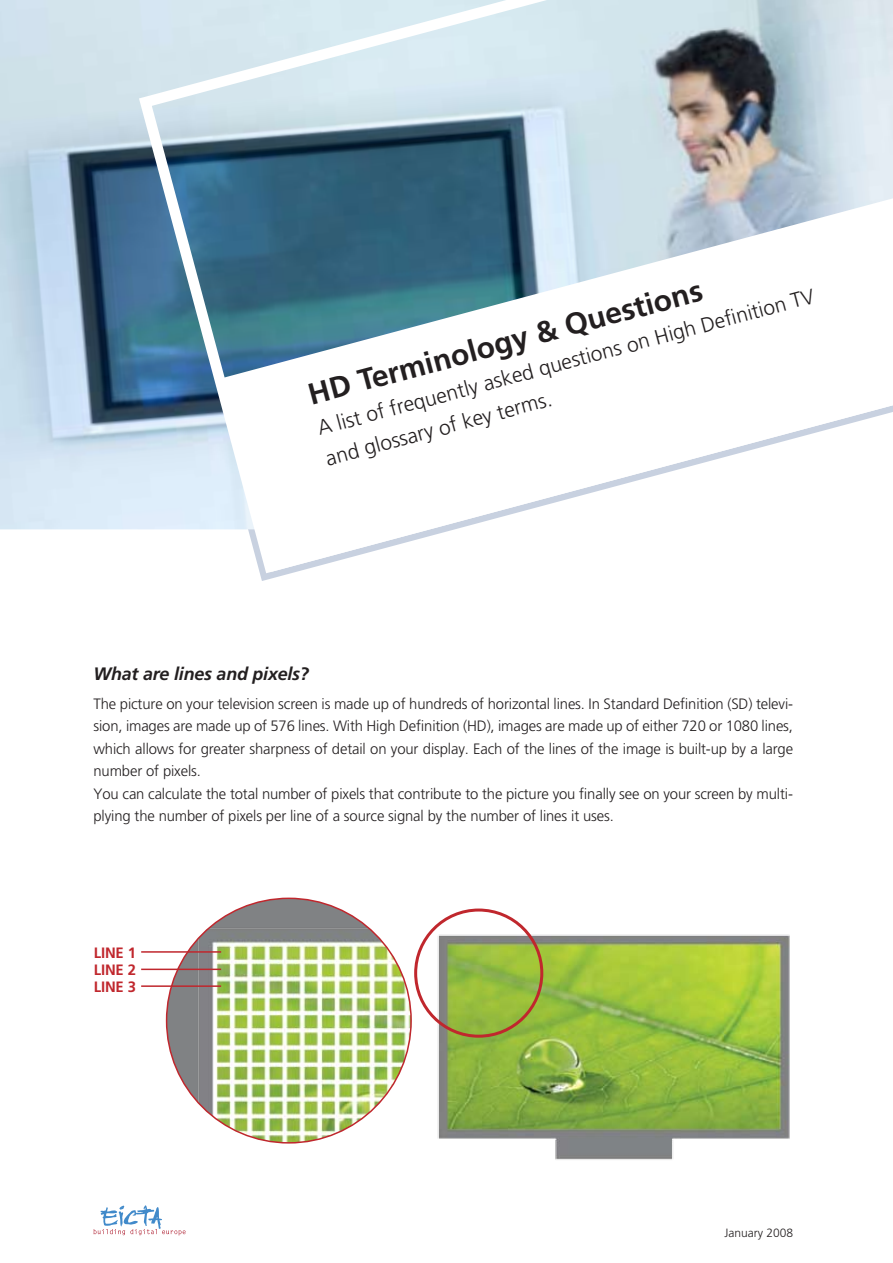
<style>
.page{position:relative;width:893px;height:1263px;background:#fff}
.page>*{position:absolute;margin:0;border:0;box-sizing:border-box;transform-origin:0 0}
.t1{font:700 30px "Frutiger LT Std";color:#231f20}
.t2{font:300 21px/31.5px "Frutiger";color:#231f20}
.t3{font:italic 700 18px "Frutiger";letter-spacing:-.01em;color:#231f20}
.t4{font:300 15px/22.5px "Frutiger";letter-spacing:-.01em;color:#231f20}
.t5{font:700 15px/17.1px "Frutiger LT Std";letter-spacing:-.01em;color:#c0272d;text-align:justify}
.t6{font:300 12px "Frutiger";color:#231f20}
</style>
<div class="page">
<svg style="left:94px;top:1205px;width:92px;height:30px"></svg>
<img style="left:0;top:0;width:133px;height:529px">
<svg style="left:133px;top:0;width:760px;height:580px"></svg>
<svg style="left:220px;top:180px;width:673px;height:392px"></svg>
<img style="left:414px;top:913px;width:376px;height:247px">
<div style="left:414px;top:908px;width:129px;height:130px;border:3px solid #c0272d;border-radius:50%"></div>
<img style="left:167px;top:898px;width:244px;height:245px;border-radius:50%">
<hr style="left:141px;top:951px;width:80px;height:2px;background:#c0272d">
<hr style="left:141px;top:968px;width:80px;height:2px;background:#c0272d">
<hr style="left:141px;top:985px;width:80px;height:2px;background:#c0272d">
<h1 class="t1" style="left:304px;top:378px;width:408px;rotate:-15deg">HD TERMINOLOGY &amp; QUESTIONS</h1>
<h2 class="t2" style="left:314px;top:413px;width:515px;rotate:-15deg">A list of frequently asked questions on High Defi nition TV and glossary of key terms.</h2>
<p class="t3" style="left:94px;top:663px;width:217px">What are lines and pixels?</p>
<p class="t4" style="left:94px;top:692px;width:701px">The picture on your television screen is made up of hundreds of horizontal lines. In Standard Definition (SD) televi&shy;sion, images are made up of 576 lines. With High Definition (HD), images are made up of either 720 or 1080 lines, which allows for greater sharpness of detail on your display. Each of the lines of the image is built-up by a large number of pixels.<br>You can calculate the total number of pixels that contribute to the picture you finally see on your screen by multi&shy;plying the number of pixels per line of a source signal by the number of lines it uses.</p>
<p class="t5" style="left:94px;top:944px;width:44px">LINE 1<br>LINE 2<br>LINE 3</p>
<p class="t6" style="left:724px;top:1226px;width:70px">January 2008</p>
</div>
